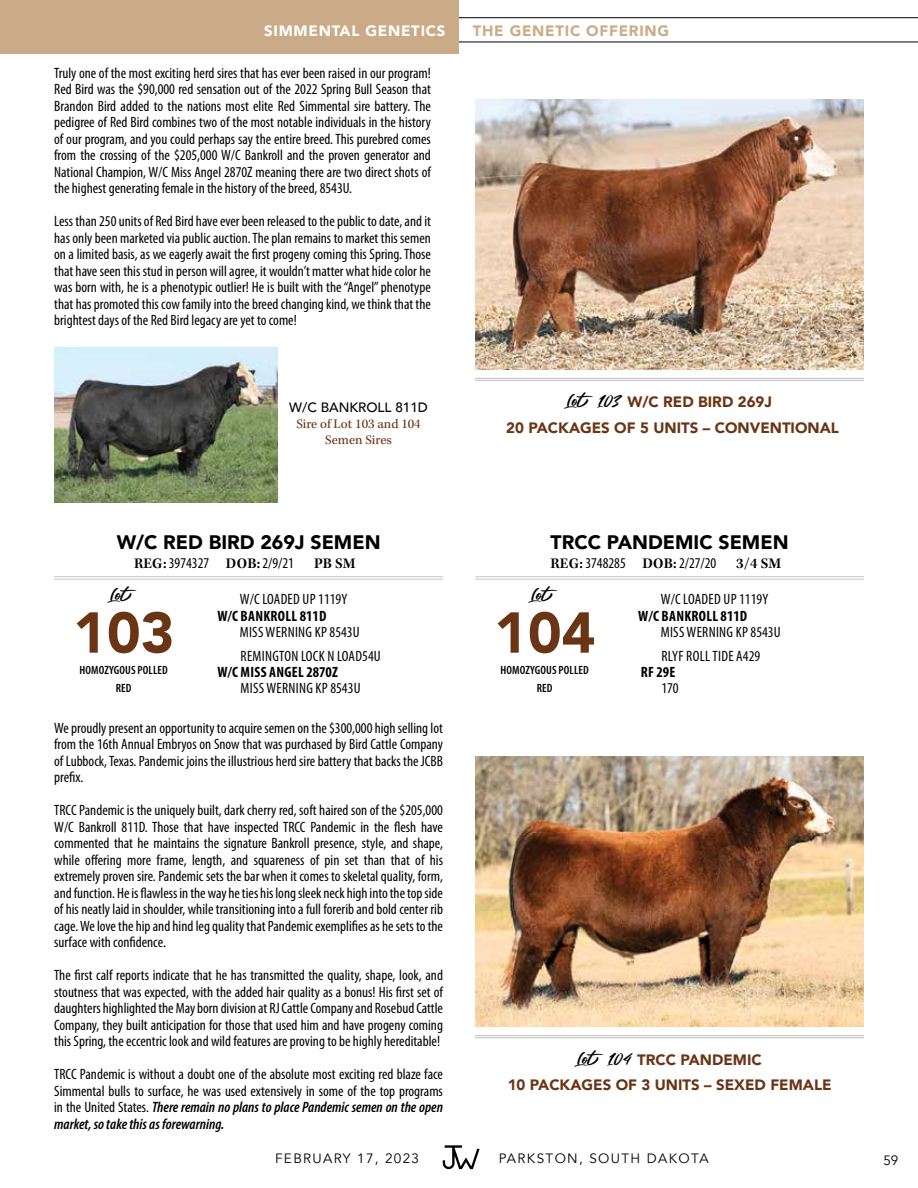
<style>
.page{position:relative;width:918px;height:1188px;background:#fff}
.page>*{position:absolute;margin:0;border:0;box-sizing:border-box;transform-origin:0 0}
.t1{font:900 57px "Avenir";color:#6a3515}
.t2{font:900 19.5px "Avenir";color:#000}
.t3{font:16.5px "Fair Prosper";color:#000}
.t4{font:condensed 15px/16.5px "Myriad Pro";color:#000;text-align:justify}
.t5{font:condensed 15px/32.2px "Myriad Pro";letter-spacing:.02em;color:#000}
.t6{font:900 15px "Avenir";color:#6a3515}
.t7{font:700 condensed 15px "Myriad Pro";letter-spacing:.02em;color:#000}
.t8{font:900 15px "Avenir";letter-spacing:.05em;color:#cbaa87}
.t9{font:900 15px "Avenir";letter-spacing:.05em;color:#fff}
.t10{font:600 15px "Kepler Std";color:#000}
.t11{font:13.5px "Avenir";letter-spacing:.1em;color:#000}
.t12{font:13.5px/16.2px "Kepler Std";color:#6a3515;text-align:center}
.t13{font:500 13.5px "Avenir";color:#000}
.t14{font:600 condensed 12px/18.3px "Myriad Pro";letter-spacing:.01em;color:#000;text-align:center}
.s1{font-family:"Fair Prosper";font-weight:400;font-size:16.5px;color:#000}
.s2{font-family:"Kepler Std";font-weight:600;font-stretch:normal}
.s3{font-weight:600;font-style:italic}
</style>
<div class="page">
<svg style="left:443px;top:1145px;width:37px;height:25px"></svg>
<div style="left:0;top:0;width:459px;height:54px;background:#cbaa87"></div>
<hr style="left:459px;top:17px;width:459px;height:1px;background:#000">
<hr style="left:459px;top:42px;width:459px;height:1px;background:#000">
<img style="left:54px;top:347px;width:223px;height:155px">
<hr style="left:54px;top:579px;width:389px;height:1px;background:#bcbec0">
<hr style="left:54px;top:576px;width:389px;height:1px;background:#bcbec0">
<hr style="left:475px;top:579px;width:389px;height:1px;background:#bcbec0">
<hr style="left:475px;top:576px;width:389px;height:1px;background:#bcbec0">
<img style="left:475px;top:757px;width:389px;height:270px">
<img style="left:475px;top:99px;width:389px;height:270px">
<hr style="left:475px;top:1035px;width:389px;height:1px;background:#bcbec0">
<hr style="left:475px;top:1037px;width:389px;height:1px;background:#bcbec0">
<hr style="left:475px;top:378px;width:389px;height:1px;background:#bcbec0">
<hr style="left:475px;top:380px;width:389px;height:1px;background:#bcbec0">
<p class="t9" style="left:264px;top:18px;width:183px">SIMMENTAL GENETICS</p>
<p class="t8" style="left:473px;top:18px;width:198px">THE GENETIC OFFERING</p>
<p class="t4" style="left:54px;top:65px;width:378px">Truly one of the most exciting herd sires that has ever been raised in our program!<br>Red Bird was the $90,000 red sensation out of the 2022 Spring Bull Season that Brandon Bird added to the nations most elite Red Simmental sire battery. The pedigree of Red Bird combines two of the most notable individuals in the history of our program, and you could perhaps say the entire breed. This purebred comes from the crossing of the $205,000 W/C Bankroll and the proven generator and National Champion, W/C Miss Angel 2870Z meaning there are two direct shots of the highest generating female in the history of the breed, 8543U.</p>
<p class="t4" style="left:54px;top:213px;width:378px">Less than 250 units of Red Bird have ever been released to the public to date, and it has only been marketed via public auction. The plan remains to market this semen on a limited basis, as we eagerly await the first progeny coming this Spring. Those that have seen this stud in person will agree, it wouldn’t matter what hide color he was born with, he is a phenotypic outlier! He is built with the “Angel” phenotype that has promoted this cow family into the breed changing kind, we think that the brightest days of the Red Bird legacy are yet to come!</p>
<p class="t13" style="left:289px;top:395px;width:140px">W/C BANKROLL 811D</p>
<p class="t12" style="left:296px;top:416px;width:126px">Sire of Lot 103 and 104<br>Semen Sires</p>
<p class="t6" style="left:567px;top:389px;width:207px"><span class="s1">Lot 103</span> W/C RED BIRD 269J</p>
<p class="t6" style="left:506px;top:415px;width:334px">20 PACKAGES OF 5 UNITS – CONVENTIONAL</p>
<h2 class="t2" style="left:117px;top:525px;width:265px">W/C RED BIRD 269J SEMEN</h2>
<h2 class="t2" style="left:551px;top:525px;width:239px">TRCC PANDEMIC SEMEN</h2>
<p class="t4" style="left:134px;top:555px;width:161px"><span class="s2">REG:</span> 3974327 <span class="s2">DOB:</span> 2/9/21</p>
<p class="t10" style="left:314px;top:555px;width:43px">PB SM</p>
<p class="t4" style="left:551px;top:555px;width:167px"><span class="s2">REG:</span> 3748285 <span class="s2">DOB:</span> 2/27/20</p>
<p class="t10" style="left:736px;top:555px;width:46px">3/4 SM</p>
<p class="t3" style="left:110px;top:586px;width:30px">Lot</p>
<h1 class="t1" style="left:73px;top:584px;width:103px">103</h1>
<p class="t14" style="left:79px;top:660px;width:90px">HOMOZYGOUS POLLED<br>RED</p>
<p class="t5" style="left:240px;top:583px;width:121px">W/C LOADED UP 1119Y<br>MISS WERNING KP 8543U</p>
<p class="t7" style="left:217px;top:606px;width:111px">W/C BANKROLL 811D</p>
<p class="t5" style="left:241px;top:639px;width:142px">REMINGTON LOCK N LOAD54U<br>MISS WERNING KP 8543U</p>
<p class="t7" style="left:217px;top:662px;width:122px">W/C MISS ANGEL 2870Z</p>
<p class="t3" style="left:531px;top:586px;width:30px">Lot</p>
<h1 class="t1" style="left:494px;top:584px;width:103px">104</h1>
<p class="t14" style="left:500px;top:660px;width:90px">HOMOZYGOUS POLLED<br>RED</p>
<p class="t5" style="left:661px;top:583px;width:121px">W/C LOADED UP 1119Y<br>MISS WERNING KP 8543U</p>
<p class="t7" style="left:638px;top:606px;width:111px">W/C BANKROLL 811D</p>
<p class="t5" style="left:661px;top:639px;width:100px">RLYF ROLL TIDE A429<br>170</p>
<p class="t7" style="left:641px;top:662px;width:36px">RF 29E</p>
<p class="t4" style="left:54px;top:719px;width:390px">We proudly present an opportunity to acquire semen on the $300,000 high selling lot from the 16th Annual Embryos on Snow that was purchased by Bird Cattle Company of Lubbock, Texas. Pandemic joins the illustrious herd sire battery that backs the JCBB prefix.</p>
<p class="t4" style="left:54px;top:802px;width:390px">TRCC Pandemic is the uniquely built, dark cherry red, soft haired son of the $205,000<br>W/C Bankroll 811D. Those that have inspected TRCC Pandemic in the flesh have commented that he maintains the signature Bankroll presence, style, and shape, while offering more frame, length, and squareness of pin set than that of his extremely proven sire. Pandemic sets the bar when it comes to skeletal quality, form, and function. He is flawless in the way he ties his long sleek neck high into the top side of his neatly laid in shoulder, while transitioning into a full forerib and bold center rib cage. We love the hip and hind leg quality that Pandemic exemplifies as he sets to the surface with confidence.</p>
<p class="t4" style="left:54px;top:967px;width:390px">The first calf reports indicate that he has transmitted the quality, shape, look, and stoutness that was expected, with the added hair quality as a bonus! His first set of daughters highlighted the May born division at RJ Cattle Company and Rosebud Cattle Company, they built anticipation for those that used him and have progeny coming this Spring, the eccentric look and wild features are proving to be highly hereditable!</p>
<p class="t4" style="left:54px;top:1066px;width:390px">TRCC Pandemic is without a doubt one of the absolute most exciting red blaze face Simmental bulls to surface, he was used extensively in some of the top programs in the United States. <span class="s3">There remain no plans to place Pandemic semen on the open market, so take this as forewarning.</span></p>
<p class="t6" style="left:577px;top:1047px;width:186px"><span class="s1">Lot 104</span> TRCC PANDEMIC</p>
<p class="t6" style="left:508px;top:1072px;width:325px">10 PACKAGES OF 3 UNITS – SEXED FEMALE</p>
<p class="t11" style="left:275px;top:1150px;width:146px">FEBRUARY 17, 2023</p>
<p class="t11" style="left:499px;top:1150px;width:211px">PARKSTON, SOUTH DAKOTA</p>
<p class="t11" style="left:883px;top:1152px;width:17px">59</p>
</div>
